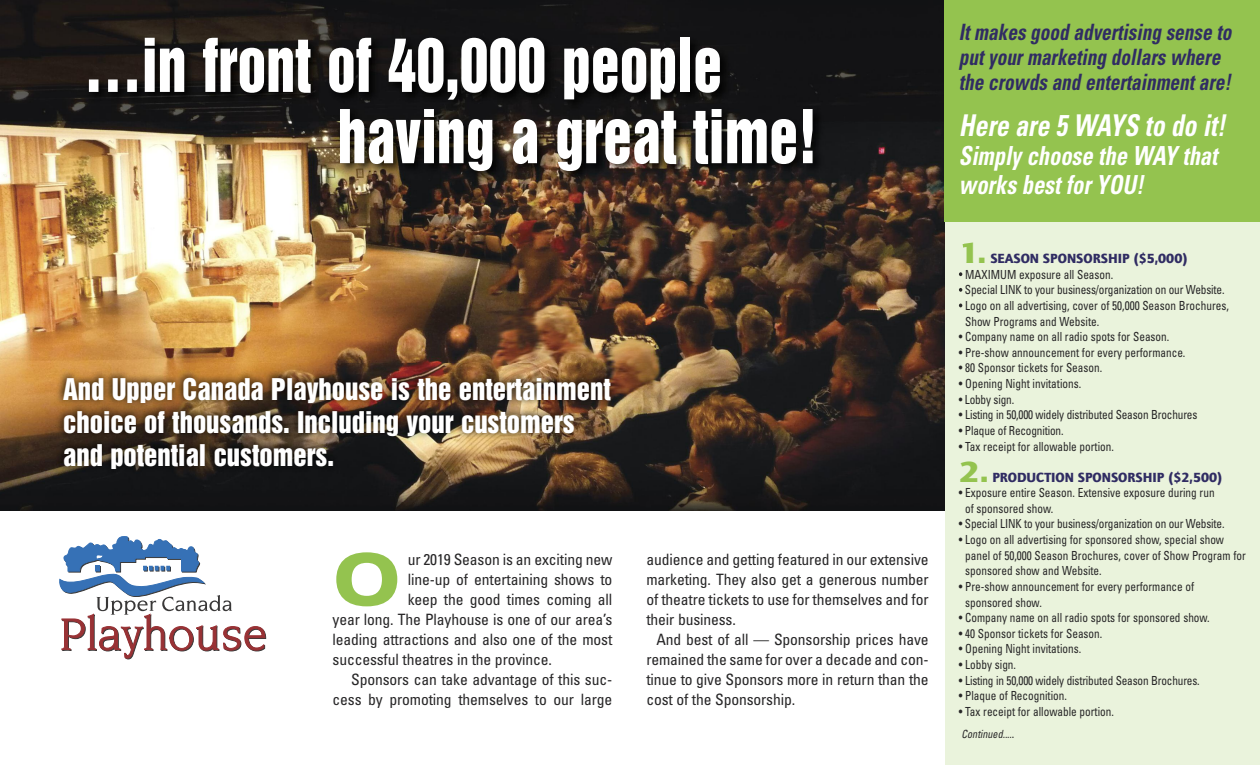
<style>
.page{position:relative;width:1260px;height:765px;background:#fff}
.page>*{position:absolute;margin:0;border:0;box-sizing:border-box;transform-origin:0 0}
.t1{font:900 expanded 71.12px "Univers";color:#94c34f}
.t2{font:67.75px/71.2px "Helvetica Inserat";color:#fff;scale:.85 1}
.t3{font:italic 700 condensed 30px "Univers";color:#fff;scale:.85 1}
.t4{font:27.38px/32.9px "Helvetica Inserat";color:#fff}
.t5{font:italic 700 condensed 26.25px/28.8px "Univers";letter-spacing:.005em;color:#fff;scale:.85 1}
.t6{font:italic 700 condensed 22.5px/24.8px "Univers";letter-spacing:.005em;color:#302c63;scale:.85 1}
.t7{font:condensed 15.62px/20px "Univers";letter-spacing:-.01em;color:#272627;text-align:justify}
.t8{font:900 13.75px "Quay Itc T";color:#302c63}
.t9{font:condensed 12.5px/15.6px "Univers";color:#272627;scale:.9 1}
.t10{font:italic condensed 11.25px "Univers";letter-spacing:.005em;color:#272627;scale:.9 1}
.s1{font-size:30px;color:#94c34f}
.s2{font-style:normal;font-size:12.5px}
</style>
<div class="page">
<div style="left:945px;top:219px;width:315px;height:546px;background:#eaf3dc"></div>
<img style="left:0;top:0;width:945px;height:510px">
<img style="left:71px;top:24px;width:892px;height:301px">
<img style="left:945px;top:219px;width:1px;height:106px">
<svg style="left:959px;top:271px;width:4px;height:6px"></svg>
<svg style="left:959px;top:287px;width:4px;height:6px"></svg>
<svg style="left:959px;top:303px;width:4px;height:6px"></svg>
<img style="left:45px;top:364px;width:602px;height:137px">
<div style="left:945px;top:0;width:315px;height:222px;background:#94c34f"></div>
<svg style="left:59px;top:536px;width:207px;height:123px"></svg>
<h2 class="t2" style="left:338px;top:33px;width:566px;text-indent:-254px">…in front of 40,000 people having a great time!</h2>
<h3 class="t4" style="left:63px;top:374px;width:549px">And Upper Canada Playhouse is the entertainment choice of thousands. Including your customers and potential customers.</h3>
<h1 class="t1" style="left:333px;top:554px;width:70px">O</h1>
<p class="t7" style="left:408px;top:551px;width:206px">ur 2019 Season is an exciting new</p>
<p class="t7" style="left:408px;top:571px;width:206px">line-up of entertaining shows to</p>
<p class="t7" style="left:408px;top:591px;width:206px">keep the good times coming all</p>
<p class="t7" style="left:333px;top:611px;width:281px">year long. The Playhouse is one of our area’s</p>
<p class="t7" style="left:333px;top:631px;width:281px">leading attractions and also one of the most</p>
<p class="t7" style="left:333px;top:651px;width:221px">successful theatres in the province.</p>
<p class="t7" style="left:351px;top:671px;width:263px">Sponsors can take advantage of this suc-</p>
<p class="t7" style="left:333px;top:691px;width:281px">cess by promoting themselves to our large</p>
<p class="t7" style="left:646px;top:551px;width:284px">audience and getting featured in our extensive marketing. They also get a generous number of theatre tickets to use for themselves and for their business.</p>
<p class="t7" style="left:646px;top:631px;width:284px;text-indent:10px">And best of all — Sponsorship prices have remained the same for over a decade and con&shy;tinue to give Sponsors more in return than the cost of the Sponsorship.</p>
<h3 class="t6" style="left:959px;top:22px;width:322px">It makes good advertising sense to put your marketing dollars where the crowds and entertainment are!</h3>
<h3 class="t3" style="left:959px;top:114px;width:315px">Here are 5 WAYS to do it!</h3>
<h3 class="t5" style="left:959px;top:143px;width:306px">Simply choose the WAY that works best for YOU!</h3>
<p class="t8" style="left:959px;top:250px;width:230px"><span class="s1">1.</span> SEASON SPONSORSHIP ($5,000)</p>
<p class="t9" style="left:959px;top:268px;width:173px">• MAXIMUM exposure all Season.</p>
<p class="t9" style="left:959px;top:283px;width:297px">• Special LINK to your business/organization on our Website.</p>
<p class="t9" style="left:965px;top:299px;width:294px;text-indent:-6px">• Logo on all advertising, cover of 50,000 Season Brochures,<br>Show Programs and Website.</p>
<p class="t9" style="left:959px;top:330px;width:236px">• Company name on all radio spots for Season.</p>
<p class="t9" style="left:959px;top:346px;width:253px">• Pre-show announcement for every performance.</p>
<p class="t9" style="left:959px;top:361px;width:161px">• 80 Sponsor tickets for Season.</p>
<p class="t9" style="left:959px;top:377px;width:138px">• Opening Night invitations.</p>
<p class="t9" style="left:959px;top:393px;width:63px">• Lobby sign.</p>
<p class="t9" style="left:959px;top:408px;width:267px">• Listing in 50,000 widely distributed Season Brochures</p>
<p class="t9" style="left:959px;top:424px;width:118px">• Plaque of Recognition.</p>
<p class="t9" style="left:959px;top:439px;width:174px">• Tax receipt for allowable portion.</p>
<p class="t8" style="left:959px;top:469px;width:265px"><span class="s1">2.</span> PRODUCTION SPONSORSHIP ($2,500)</p>
<p class="t9" style="left:965px;top:486px;width:279px;text-indent:-6px">• Exposure entire Season. Extensive exposure during run of sponsored show.</p>
<p class="t9" style="left:959px;top:517px;width:297px">• Special LINK to your business/organization on our Website.</p>
<p class="t9" style="left:965px;top:533px;width:313px;text-indent:-6px">• Logo on all advertising for sponsored show, special show panel of 50,000 Season Brochures, cover of Show Program for sponsored show and Website.</p>
<p class="t9" style="left:965px;top:580px;width:256px;text-indent:-6px">• Pre-show announcement for every performance of sponsored show.</p>
<p class="t9" style="left:959px;top:611px;width:280px">• Company name on all radio spots for sponsored show.</p>
<p class="t9" style="left:959px;top:627px;width:161px">• 40 Sponsor tickets for Season.</p>
<p class="t9" style="left:959px;top:642px;width:138px">• Opening Night invitations.</p>
<p class="t9" style="left:959px;top:658px;width:65px">• Lobby sign.</p>
<p class="t9" style="left:959px;top:674px;width:269px">• Listing in 50,000 widely distributed Season Brochures.</p>
<p class="t9" style="left:959px;top:689px;width:122px">• Plaque of Recognition.</p>
<p class="t9" style="left:959px;top:705px;width:174px">• Tax receipt for allowable portion.</p>
<p class="t10" style="left:962px;top:730px;width:60px">Continued....<span class="s2">.</span></p>
</div>
